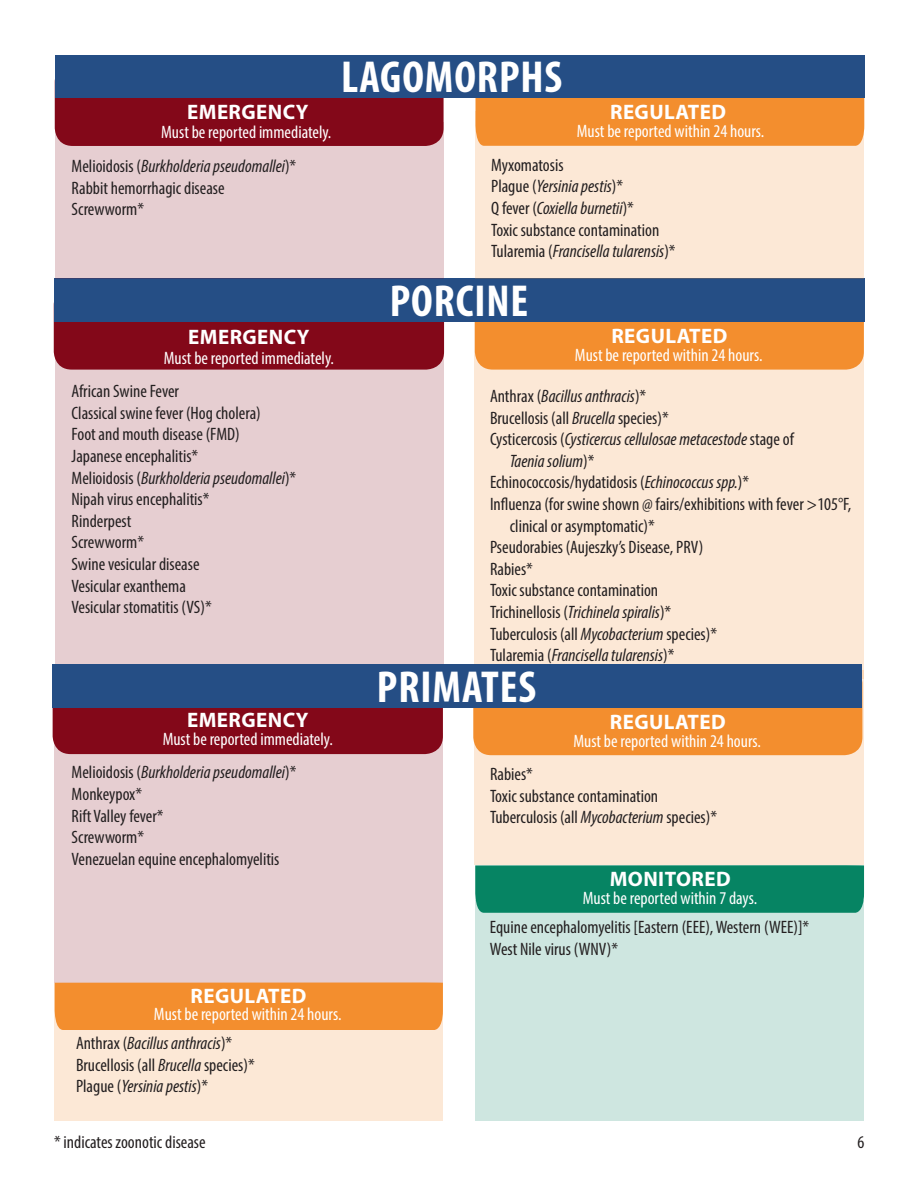
<style>
.page{position:relative;width:918px;height:1188px;background:#fff}
.page>*{position:absolute;margin:0;border:0;box-sizing:border-box;transform-origin:0 0}
.t1{font:700 condensed 45px "Myriad Pro";letter-spacing:.02em;color:#fff}
.t2{font:700 21px "Myriad Pro";letter-spacing:.02em;color:#fff}
.t3{font:condensed 18px/21.6px "Myriad Pro";color:#231f20}
.t4{font:italic condensed 18px/21.6px "Myriad Pro";color:#231f20}
.t5{font:condensed 18px "Myriad Pro";color:#fff}
.s1{font-style:normal}
.s2{font-style:italic}
</style>
<div class="page">
<div style="left:55px;top:353px;width:389px;height:326px;background:#e6ced1"></div>
<div style="left:475px;top:293px;width:389px;height:386px;background:#fce8d6"></div>
<div style="left:475px;top:287px;width:389px;height:83px;background:#f38e2e;border-radius:18px"></div>
<div style="left:54px;top:287px;width:390px;height:83px;background:#830819;border-radius:18px"></div>
<div style="left:54px;top:278px;width:810px;height:44px;background:#254e85"></div>
<div style="left:55px;top:983px;width:388px;height:137px;background:#fce8d6"></div>
<div style="left:54px;top:733px;width:389px;height:249px;background:#e6ced1"></div>
<div style="left:475px;top:671px;width:389px;height:194px;background:#fce8d6"></div>
<div style="left:473px;top:665px;width:389px;height:90px;background:#f38e2e;border-radius:18px"></div>
<div style="left:53px;top:665px;width:390px;height:89px;background:#830819;border-radius:18px"></div>
<div style="left:52px;top:664px;width:810px;height:44px;background:#254e85"></div>
<div style="left:55px;top:982px;width:388px;height:48px;background:#f38e2e"></div>
<div style="left:55px;top:122px;width:389px;height:156px;background:#e6ced1"></div>
<div style="left:475px;top:111px;width:389px;height:167px;background:#fce8d6"></div>
<div style="left:55px;top:64px;width:389px;height:82px;background:#830819;border-radius:18px"></div>
<div style="left:476px;top:97px;width:388px;height:49px;background:#f38e2e"></div>
<div style="left:55px;top:55px;width:809px;height:42px;background:#254e85"></div>
<div style="left:475px;top:865px;width:389px;height:35px;background:#068463"></div>
<div style="left:475px;top:900px;width:389px;height:220px;background:#cee6e0"></div>
<p class="t2" style="left:187px;top:98px;width:123px">EMERGENCY</p>
<p class="t5" style="left:161px;top:121px;width:172px">Must be reported immediately.</p>
<p class="t4" style="left:72px;top:155px;width:226px"><span class="s1">Melioidosis (</span>Burkholderia pseudomallei<span class="s1">)*</span></p>
<p class="t3" style="left:72px;top:177px;width:155px">Rabbit hemorrhagic disease</p>
<p class="t3" style="left:72px;top:198px;width:74px">Screwworm*</p>
<p class="t2" style="left:188px;top:323px;width:123px">EMERGENCY</p>
<p class="t5" style="left:164px;top:347px;width:172px">Must be reported immediately.</p>
<p class="t3" style="left:72px;top:380px;width:109px">African Swine Fever</p>
<p class="t3" style="left:72px;top:402px;width:191px">Classical swine fever (Hog cholera)</p>
<p class="t3" style="left:72px;top:423px;width:170px">Foot and mouth disease (FMD)</p>
<p class="t3" style="left:72px;top:445px;width:128px">Japanese encephalitis*</p>
<p class="t4" style="left:72px;top:467px;width:226px"><span class="s1">Melioidosis (</span>Burkholderia pseudomallei<span class="s1">)*</span></p>
<p class="t3" style="left:72px;top:488px;width:139px">Nipah virus encephalitis*</p>
<p class="t3" style="left:72px;top:510px;width:61px">Rinderpest</p>
<p class="t3" style="left:72px;top:531px;width:74px">Screwworm*</p>
<p class="t3" style="left:72px;top:553px;width:129px">Swine vesicular disease</p>
<p class="t3" style="left:72px;top:575px;width:116px">Vesicular exanthema</p>
<p class="t3" style="left:72px;top:596px;width:142px">Vesicular stomatitis (VS)*</p>
<p class="t2" style="left:187px;top:706px;width:123px">EMERGENCY</p>
<p class="t5" style="left:163px;top:728px;width:172px">Must be reported immediately.</p>
<p class="t4" style="left:72px;top:761px;width:226px"><span class="s1">Melioidosis (</span>Burkholderia pseudomallei<span class="s1">)*</span></p>
<p class="t3" style="left:72px;top:783px;width:72px">Monkeypox*</p>
<p class="t3" style="left:72px;top:805px;width:94px">Rift Valley fever*</p>
<p class="t3" style="left:72px;top:826px;width:74px">Screwworm*</p>
<p class="t3" style="left:72px;top:848px;width:209px">Venezuelan equine encephalomyelitis</p>
<p class="t1" style="left:341px;top:49px;width:223px">LAGOMORPHS</p>
<p class="t2" style="left:610px;top:98px;width:117px">REGULATED</p>
<p class="t5" style="left:577px;top:121px;width:189px">Must be reported within 24 hours.</p>
<p class="t3" style="left:491px;top:154px;width:74px">Myxomatosis</p>
<p class="t4" style="left:491px;top:176px;width:134px"><span class="s1">Plague (</span>Yersinia pestis<span class="s1">)*</span></p>
<p class="t4" style="left:491px;top:197px;width:144px"><span class="s1">Q fever (</span>Coxiella burnetii<span class="s1">)*</span></p>
<p class="t3" style="left:491px;top:219px;width:170px">Toxic substance contamination</p>
<p class="t4" style="left:491px;top:240px;width:186px"><span class="s1">Tularemia (</span>Francisella tularensis<span class="s1">)*</span></p>
<p class="t1" style="left:390px;top:273px;width:140px">PORCINE</p>
<p class="t2" style="left:611px;top:322px;width:117px">REGULATED</p>
<p class="t5" style="left:575px;top:345px;width:189px">Must be reported within 24 hours.</p>
<p class="t4" style="left:490px;top:385px;width:158px"><span class="s1">Anthrax (</span>Bacillus anthracis<span class="s1">)*</span></p>
<p class="t3" style="left:490px;top:407px;width:180px">Brucellosis (all <span class="s2">Brucella</span> species)*</p>
<p class="t4" style="left:510px;top:428px;width:286px;text-indent:-20px"><span class="s1">Cysticercosis (</span>Cysticercus cellulosae metacestode <span class="s1">stage of<br></span>Taenia solium<span class="s1">)*</span></p>
<p class="t3" style="left:490px;top:471px;width:261px">Echinococcosis/hydatidosis (<span class="s2">Echinococcus spp.</span>)*</p>
<p class="t3" style="left:510px;top:493px;width:343px;text-indent:-20px">Influenza (for swine shown @ fairs/exhibitions with fever &gt;105°F, clinical or asymptomatic)*</p>
<p class="t3" style="left:490px;top:536px;width:215px">Pseudorabies (Aujeszky’s Disease, PRV)</p>
<p class="t3" style="left:490px;top:558px;width:44px">Rabies*</p>
<p class="t3" style="left:490px;top:579px;width:170px">Toxic substance contamination</p>
<p class="t4" style="left:490px;top:601px;width:183px"><span class="s1">Trichinellosis (</span>Trichinela spiralis<span class="s1">)*</span></p>
<p class="t3" style="left:490px;top:623px;width:229px">Tuberculosis (all <span class="s2">Mycobacterium</span> species)*</p>
<p class="t4" style="left:490px;top:644px;width:186px"><span class="s1">Tularemia (</span>Francisella tularensis<span class="s1">)*</span></p>
<p class="t1" style="left:377px;top:659px;width:161px">PRIMATES</p>
<p class="t2" style="left:610px;top:708px;width:117px">REGULATED</p>
<p class="t5" style="left:573px;top:730px;width:189px">Must be reported within 24 hours.</p>
<p class="t3" style="left:490px;top:763px;width:44px">Rabies*</p>
<p class="t3" style="left:490px;top:785px;width:170px">Toxic substance contamination</p>
<p class="t3" style="left:490px;top:806px;width:229px">Tuberculosis (all <span class="s2">Mycobacterium</span> species)*</p>
<p class="t2" style="left:610px;top:866px;width:122px">MONITORED</p>
<p class="t5" style="left:583px;top:887px;width:176px">Must be reported within 7 days.</p>
<p class="t3" style="left:490px;top:916px;width:321px">Equine encephalomyelitis [Eastern (EEE), Western (WEE)]*</p>
<p class="t3" style="left:490px;top:938px;width:130px">West Nile virus (WNV)*</p>
<p class="t2" style="left:190px;top:982px;width:117px">REGULATED</p>
<p class="t5" style="left:154px;top:1003px;width:189px">Must be reported within 24 hours.</p>
<p class="t4" style="left:76px;top:1032px;width:158px"><span class="s1">Anthrax (</span>Bacillus anthracis<span class="s1">)*</span></p>
<p class="t3" style="left:76px;top:1054px;width:180px">Brucellosis (all <span class="s2">Brucella</span> species)*</p>
<p class="t4" style="left:76px;top:1075px;width:134px"><span class="s1">Plague (</span>Yersinia pestis<span class="s1">)*</span></p>
<p class="t3" style="left:54px;top:1131px;width:153px">* indicates zoonotic disease</p>
<p class="t3" style="left:857px;top:1131px;width:8px">6</p>
</div>
